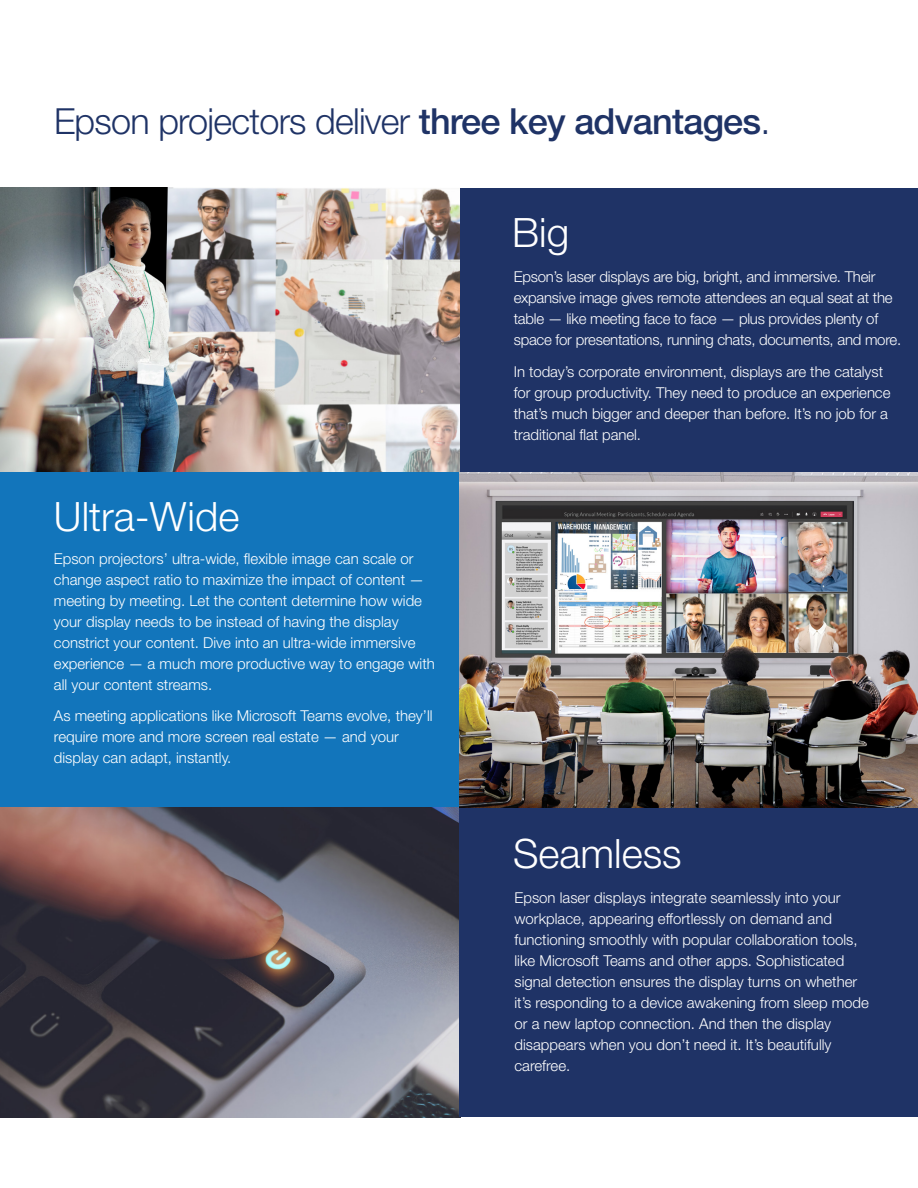
<style>
.page{position:relative;width:918px;height:1188px;background:#fff}
.page>*{position:absolute;margin:0;border:0;box-sizing:border-box;transform-origin:0 0}
.icon_2{font:300 40.5px "Helvetica Neue LT Std";color:#fff}
.title_3{font:300 36px "Helvetica Neue LT Std";letter-spacing:-.02em;color:#1f3366}
.icon_2-2{font:300 15px/21px "Helvetica Neue LT Std";color:#fff}
.s1{font-weight:500}
</style>
<div class="page">
<img style="left:0;top:807px;width:460px;height:310px">
<div style="left:459px;top:808px;width:459px;height:309px;background:#1f3366"></div>
<div style="left:460px;top:188px;width:458px;height:309px;background:#1f3366"></div>
<img style="left:1px;top:188px;width:459px;height:314px">
<div style="left:0;top:472px;width:459px;height:335px;background:#1275bb"></div>
<img style="left:460px;top:472px;width:458px;height:336px">
<p class="title_3" style="left:54px;top:99px;width:718px">Epson projectors deliver <span class="s1">three key advantages</span>.</p>
<p class="icon_2" style="left:54px;top:492px;width:187px">Ultra-Wide</p>
<p class="icon_2-2" style="left:54px;top:548px;width:382px">Epson projectors’ ultra-wide, flexible image can scale or change aspect ratio to maximize the impact of content — meeting by meeting. Let the content determine how wide your display needs to be instead of having the display constrict your content. Dive into an ultra-wide immersive experience — a much more productive way to engage with all your content streams.</p>
<p class="icon_2-2" style="left:54px;top:705px;width:380px">As meeting applications like Microsoft Teams evolve, they’ll require more and more screen real estate — and your display can adapt, instantly.</p>
<p class="icon_2" style="left:512px;top:208px;width:59px">Big</p>
<p class="icon_2-2" style="left:514px;top:266px;width:389px">Epson’s laser displays are big, bright, and immersive. Their expansive image gives remote attendees an equal seat at the table — like meeting face to face — plus provides plenty of space for presentations, running chats, documents, and more.</p>
<p class="icon_2-2" style="left:514px;top:360px;width:378px">In today’s corporate environment, displays are the catalyst for group productivity. They need to produce an experience that’s much bigger and deeper than before. It’s no job for a traditional flat panel.</p>
<p class="icon_2" style="left:513px;top:829px;width:170px">Seamless</p>
<p class="icon_2-2" style="left:515px;top:887px;width:356px">Epson laser displays integrate seamlessly into your workplace, appearing effortlessly on demand and functioning smoothly with popular collaboration tools, like Microsoft Teams and other apps. Sophisticated signal detection ensures the display turns on whether it’s responding to a device awakening from sleep mode or a new laptop connection. And then the display disappears when you don’t need it. It’s beautifully carefree.</p>
</div>
